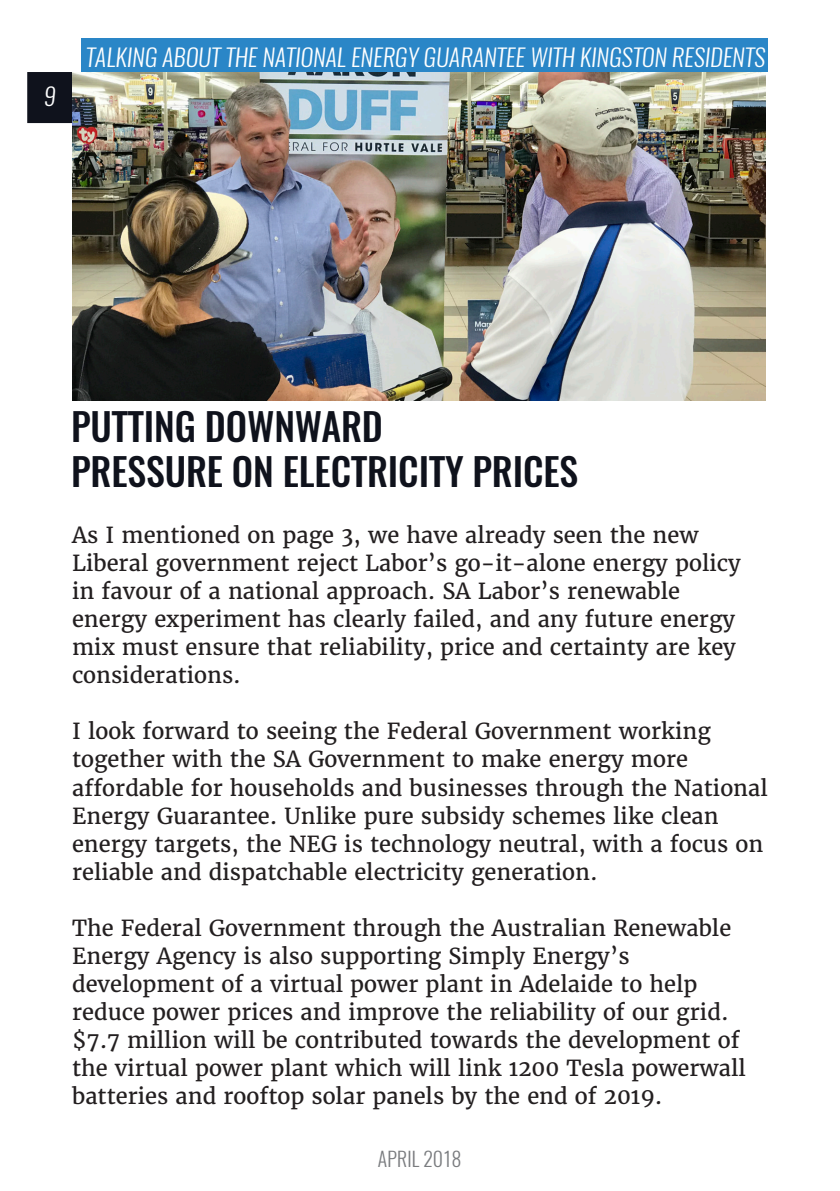
<style>
.page{position:relative;width:840px;height:1191px;background:#fff}
.page>*{position:absolute;margin:0;border:0;box-sizing:border-box;transform-origin:0 0}
.t1{font:italic 500 38px "Oswald";color:#0f121c}
.t2{font:italic 300 24px "Oswald";color:#fff}
.t3{font:22px/28px "Merriweather";color:#231f20}
.t4{font:italic 300 20px "Oswald";color:#7a7c7f}
</style>
<div class="page">
<div style="left:27px;top:72px;width:45px;height:51px;background:#0f121c"></div>
<img style="left:72px;top:72px;width:693px;height:328px">
<div style="left:82px;top:38px;width:685px;height:34px;background:#2a86c7"></div>
<p class="t2" style="left:44px;top:79px;width:13px">9</p>
<p class="t2" style="left:86px;top:40px;width:680px">TALKING ABOUT THE NATIONAL ENERGY GUARANTEE WITH KINGSTON RESIDENTS</p>
<p class="t1" style="left:72px;top:399px;width:319px">PUTTING DOWNWARD</p>
<p class="t1" style="left:72px;top:445px;width:514px">PRESSURE ON ELECTRICITY PRICES</p>
<p class="t3" style="left:72px;top:521px;width:670px">As I mentioned on page 3, we have already seen the new Liberal government reject Labor’s go-it-alone energy policy in favour of a national approach. SA Labor’s renewable energy experiment has clearly failed, and any future energy mix must ensure that reliability, price and certainty are key considerations.</p>
<p class="t3" style="left:72px;top:717px;width:697px">I look forward to seeing the Federal Government working together with the SA Government to make energy more affordable for households and businesses through the National Energy Guarantee. Unlike pure subsidy schemes like clean energy targets, the NEG is technology neutral, with a focus on reliable and dispatchable electricity generation.</p>
<p class="t3" style="left:72px;top:913px;width:675px">The Federal Government through the Australian Renewable Energy Agency is also supporting Simply Energy’s development of a virtual power plant in Adelaide to help reduce power prices and improve the reliability of our grid. $7.7 million will be contributed towards the development of the virtual power plant which will link 1200 Tesla powerwall batteries and rooftop solar panels by the end of 2019.</p>
<p class="t4" style="left:378px;top:1145px;width:88px">APRIL 2018</p>
</div>
